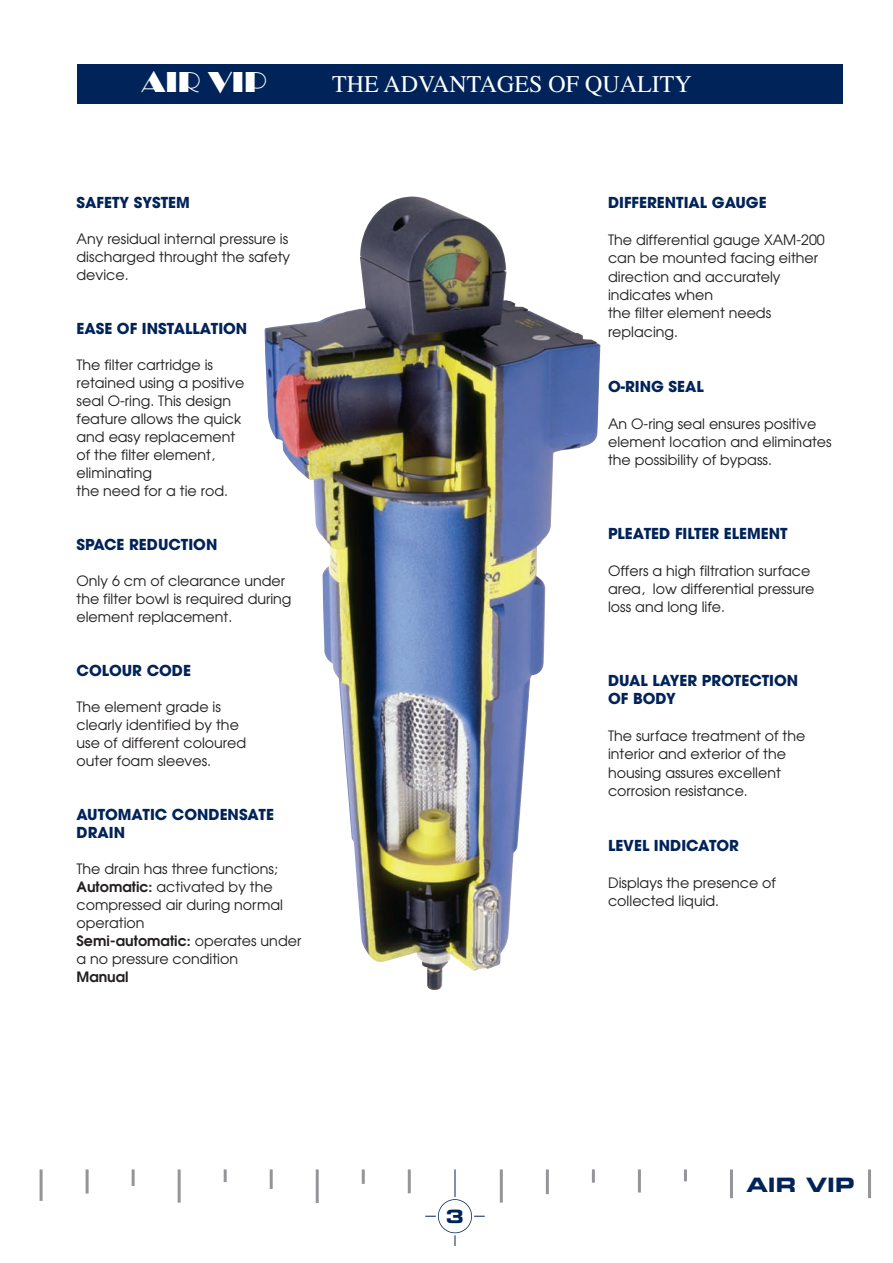
<style>
.page{position:relative;width:893px;height:1263px;background:#fff}
.page>*{position:absolute;margin:0;border:0;box-sizing:border-box;transform-origin:0 0}
.t1{font:30px "Broadway";color:#fff}
.t2{font:24px "Times";color:#fff}
.t3{font:19.8px "Eurostile Bold Extended Two";color:#002359}
.t4{font:18.3px "Eurostile Bold Extended Two";color:#002359}
.t5{font:700 15px/18px "Avant Garde";color:#002359}
.t6{font:14.25px/18px "Avant Garde";color:#231f20}
.t7{font:600 14.25px "Avant Garde";color:#231f20}
.s1{font-weight:600}
</style>
<div class="page">
<img style="left:265px;top:196px;width:335px;height:794px">
<hr style="left:316px;top:1169px;width:3px;height:34px;background:#939598">
<hr style="left:362px;top:1169px;width:3px;height:15px;background:#939598">
<hr style="left:546px;top:1169px;width:3px;height:25px;background:#939598">
<hr style="left:638px;top:1169px;width:3px;height:23px;background:#939598">
<hr style="left:592px;top:1169px;width:3px;height:14px;background:#939598">
<hr style="left:500px;top:1169px;width:3px;height:33px;background:#939598">
<hr style="left:408px;top:1169px;width:3px;height:24px;background:#939598">
<hr style="left:132px;top:1169px;width:3px;height:17px;background:#939598">
<svg style="left:684px;top:1169px;width:3px;height:12px"></svg>
<hr style="left:730px;top:1169px;width:3px;height:29px;background:#939598">
<hr style="left:270px;top:1169px;width:3px;height:20px;background:#939598">
<svg style="left:224px;top:1169px;width:3px;height:13px"></svg>
<hr style="left:178px;top:1169px;width:3px;height:33px;background:#939598">
<hr style="left:868px;top:1169px;width:3px;height:29px;background:#939598">
<hr style="left:86px;top:1169px;width:3px;height:24px;background:#939598">
<hr style="left:40px;top:1169px;width:3px;height:32px;background:#939598">
<div style="left:438px;top:1199px;width:34px;height:34px;border:2px solid #002359;border-radius:50%"></div>
<svg style="left:455px;top:1169px;width:1px;height:28px"></svg>
<div style="left:77px;top:64px;width:765px;height:40px;background:#002359"></div>
<h1 class="t1" style="left:142px;top:64px;width:126px">AIR VIP</h1>
<h2 class="t2" style="left:332px;top:70px;width:361px">THE ADVANTAGES OF QUALITY</h2>
<p class="t5" style="left:77px;top:196px;width:115px">SAFETY SYSTEM</p>
<p class="t6" style="left:77px;top:230px;width:215px">Any residual internal pressure is discharged throught the safety device.</p>
<p class="t5" style="left:77px;top:322px;width:172px">EASE OF INSTALLATION</p>
<p class="t6" style="left:77px;top:356px;width:169px">The filter cartridge is retained using a positive seal O-ring. This design feature allows the quick and easy replacement of the filter element, eliminating<br>the need for a tie rod.</p>
<p class="t5" style="left:77px;top:538px;width:142px">SPACE REDUCTION</p>
<p class="t6" style="left:77px;top:572px;width:216px">Only 6 cm of clearance under the filter bowl is required during element replacement.</p>
<p class="t5" style="left:77px;top:664px;width:116px">COLOUR CODE</p>
<p class="t6" style="left:77px;top:698px;width:171px">The element grade is clearly identified by the use of different coloured outer foam sleeves.</p>
<p class="t5" style="left:77px;top:808px;width:199px">AUTOMATIC CONDENSATE<br>DRAIN</p>
<p class="t6" style="left:77px;top:860px;width:226px">The drain has three functions;<br><span class="s1">Automatic:</span> activated by the compressed air during normal operation<br><span class="s1">Semi-automatic:</span> operates under a no pressure condition</p>
<p class="t7" style="left:77px;top:969px;width:54px">Manual</p>
<p class="t4" style="left:446px;top:1209px;width:20px">3</p>
<p class="t5" style="left:608px;top:195px;width:160px">DIFFERENTIAL GAUGE</p>
<p class="t6" style="left:608px;top:231px;width:218px">The differential gauge XAM-200 can be mounted facing either direction and accurately indicates when<br>the filter element needs replacing.</p>
<p class="t5" style="left:608px;top:379px;width:97px">O-RING SEAL</p>
<p class="t6" style="left:608px;top:414px;width:225px">An O-ring seal ensures positive element location and eliminates the possibility of bypass.</p>
<p class="t5" style="left:608px;top:526px;width:181px">PLEATED FILTER ELEMENT</p>
<p class="t6" style="left:608px;top:561px;width:208px">Offers a high filtration surface area, low differential pressure loss and long life.</p>
<p class="t5" style="left:608px;top:673px;width:192px">DUAL LAYER PROTECTION<br>OF BODY</p>
<p class="t6" style="left:608px;top:727px;width:199px">The surface treatment of the interior and exterior of the housing assures excellent corrosion resistance.</p>
<p class="t5" style="left:608px;top:839px;width:132px">LEVEL INDICATOR</p>
<p class="t6" style="left:608px;top:874px;width:170px">Displays the presence of collected liquid.</p>
<h3 class="t3" style="left:746px;top:1178px;width:110px">AIR VIP</h3>
</div>
